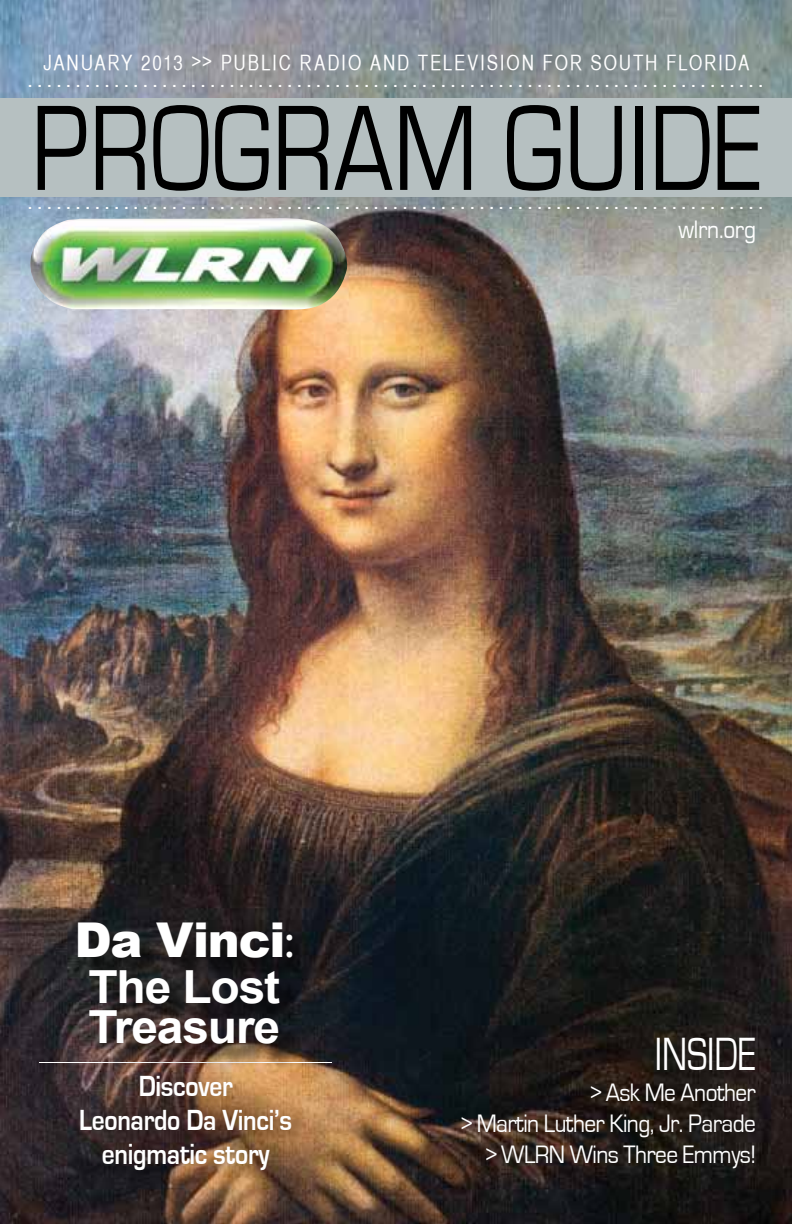
<style>
.page{position:relative;width:792px;height:1224px;background:#fff}
.page>*{position:absolute;margin:0;border:0;box-sizing:border-box;transform-origin:0 0}
.t1{font:126px "Eurostile";letter-spacing:.01em;color:#000;scale:.77 1}
.t2{font:900 48px "Arial";letter-spacing:-.025em;color:#fff}
.t3{font:48px "Eurostile";color:#fff;scale:.75 1}
.t4{font:700 45.6px/40px "Arial";letter-spacing:-.025em;color:#fff;scale:1.05 1}
.t5{font:700 30px/34px "Eurostile";letter-spacing:-.01em;color:#fff;text-align:center;scale:.85 1}
.t6{font:26px/31.2px "Eurostile";letter-spacing:-.025em;color:#fff;text-align:right;scale:.9 1}
.t7{font:22px "Helvetica";color:#fff}
.t8{font:20.8px "Helvetica CY Plain";letter-spacing:.08em;color:#fff}
.s1{font-family:"Myriad Pro";font-weight:400}
</style>
<div class="page">
<img style="left:0;top:0;width:792px;height:1224px">
<div style="left:62px;top:1058px;width:250px;height:132px;background:#000;opacity:.55"></div>
<hr style="left:39px;top:1062px;width:293px;height:1px;background:#fff">
<div style="left:0;top:98px;width:792px;height:99px;background:#b6c0c1"></div>
<img style="left:28px;top:218px;width:320px;height:94px">
<div style="left:81px;top:926px;width:235px;height:142px;background:#000;opacity:.75"></div>
<p class="t8" style="left:43px;top:50px;width:707px">JANUARY 2013 &gt;&gt; PUBLIC RADIO AN D TELEVISION FOR SOUTH FLORIDA</p>
<p class="t7" style="left:27px;top:62px;width:738px">.............................................................................</p>
<h1 class="t1" style="left:32px;top:81px;width:398px">program</h1>
<h1 class="t1" style="left:503px;top:81px;width:338px">guide</h1>
<p class="t7" style="left:27px;top:184px;width:738px">.............................................................................</p>
<p class="t6" style="left:678px;top:214px;width:88px">wlrn.org</p>
<h2 class="t2" style="left:74px;top:905px;width:221px">Da Vinci<span class="s1">:</span></h2>
<h3 class="t4" style="left:88px;top:968px;width:184px">The Lost<br>Treasure</h3>
<h3 class="t5" style="left:79px;top:1069px;width:252px">Discover<br>Leonardo Da Vinci’s enigmatic story</h3>
<h2 class="t3" style="left:655px;top:1028px;width:137px">Inside</h2>
<p class="t6" style="left:462px;top:1077px;width:328px">&gt; Ask Me Another<br>&gt; Martin Luther King, Jr. Parade &gt; WLRN Wins Three Emmys!</p>
</div>
